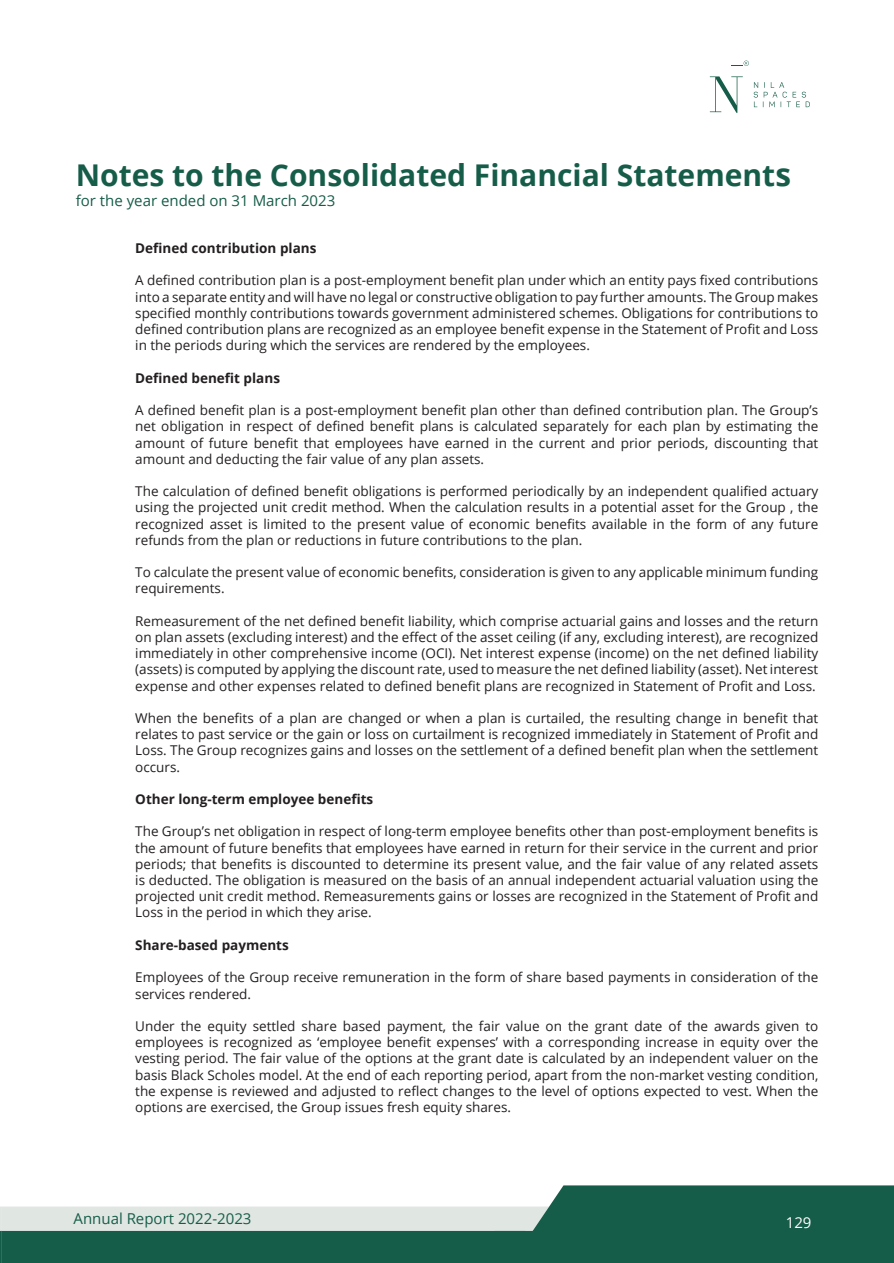
<style>
.page{position:relative;width:894px;height:1263px;background:#fff}
.page>*{position:absolute;margin:0;border:0;box-sizing:border-box;transform-origin:0 0}
.t1{font:700 30px "Open Sans";color:#165d49}
.t2{font:15px "Open Sans";color:#165d49}
.t3{font:15px "Open Sans";color:#fff}
.t4{font:13.5px/16.2px "Open Sans";color:#231f20;text-align:justify}
.t5{font:700 13.5px "Open Sans";color:#231f20}
.s1{font-size:31.5px}
</style>
<div class="page">
<svg style="left:0;top:1185px;width:893px;height:78px"></svg>
<svg style="left:709px;top:76px;width:33px;height:37px"></svg>
<svg style="left:753px;top:82px;width:56px;height:25px"></svg>
<svg style="left:731px;top:61px;width:17px;height:5px"></svg>
<h1 class="t1" style="left:76px;top:154px;width:716px">Notes to the Consolidated Financial Statement<span class="s1">s</span></h1>
<p class="t2" style="left:76px;top:190px;width:261px">for the year ended on 31 March 2023</p>
<p class="t5" style="left:135px;top:239px;width:183px">Defined contribution plans</p>
<p class="t4" style="left:135px;top:272px;width:684px">A defined contribution plan is a post-employment benefit plan under which an entity pays fixed contributions into a separate entity and will have no legal or constructive obligation to pay further amounts. The Group makes specified monthly contributions towards government administered schemes. Obligations for contributions to defined contribution plans are recognized as an employee benefit expense in the Statement of Profit and Loss in the periods during which the services are rendered by the employees.</p>
<p class="t5" style="left:135px;top:368px;width:146px">Defined benefit plans</p>
<p class="t4" style="left:135px;top:402px;width:684px">A defined benefit plan is a post-employment benefit plan other than defined contribution plan. The Group’s net obligation in respect of defined benefit plans is calculated separately for each plan by estimating the amount of future benefit that employees have earned in the current and prior periods, discounting that amount and deducting the fair value of any plan assets.</p>
<p class="t4" style="left:135px;top:483px;width:684px">The calculation of defined benefit obligations is performed periodically by an independent qualified actuary using the projected unit credit method. When the calculation results in a potential asset for the Group , the recognized asset is limited to the present value of economic benefits available in the form of any future refunds from the plan or reductions in future contributions to the plan.</p>
<p class="t4" style="left:135px;top:564px;width:684px">To calculate the present value of economic benefits, consideration is given to any applicable minimum funding requirements.</p>
<p class="t4" style="left:135px;top:612px;width:684px">Remeasurement of the net defined benefit liability, which comprise actuarial gains and losses and the return on plan assets (excluding interest) and the effect of the asset ceiling (if any, excluding interest), are recognized immediately in other comprehensive income (OCI). Net interest expense (income) on the net defined liability (assets) is computed by applying the discount rate, used to measure the net defined liability (asset). Net interest expense and other expenses related to defined benefit plans are recognized in Statement of Profit and Loss.</p>
<p class="t4" style="left:135px;top:709px;width:684px">When the benefits of a plan are changed or when a plan is curtailed, the resulting change in benefit that relates to past service or the gain or loss on curtailment is recognized immediately in Statement of Profit and Loss. The Group recognizes gains and losses on the settlement of a defined benefit plan when the settlement occurs.</p>
<p class="t5" style="left:135px;top:789px;width:239px">Other long-term employee benefits</p>
<p class="t4" style="left:135px;top:823px;width:684px">The Group’s net obligation in respect of long-term employee benefits other than post-employment benefits is the amount of future benefits that employees have earned in return for their service in the current and prior periods; that benefits is discounted to determine its present value, and the fair value of any related assets is deducted. The obligation is measured on the basis of an annual independent actuarial valuation using the projected unit credit method. Remeasurements gains or losses are recognized in the Statement of Profit and Loss in the period in which they arise.</p>
<p class="t5" style="left:135px;top:935px;width:155px">Share-based payments</p>
<p class="t4" style="left:135px;top:969px;width:684px">Employees of the Group receive remuneration in the form of share based payments in consideration of the services rendered.</p>
<p class="t4" style="left:135px;top:1017px;width:684px">Under the equity settled share based payment, the fair value on the grant date of the awards given to employees is recognized as ‘employee benefit expenses’ with a corresponding increase in equity over the vesting period. The fair value of the options at the grant date is calculated by an independent valuer on the basis Black Scholes model. At the end of each reporting period, apart from the non-market vesting condition, the expense is reviewed and adjusted to reflect changes to the level of options expected to vest. When the options are exercised, the Group issues fresh equity shares.</p>
<p class="t2" style="left:73px;top:1208px;width:179px">Annual Report 2022-2023</p>
<p class="t3" style="left:785px;top:1212px;width:27px">129</p>
</div>
